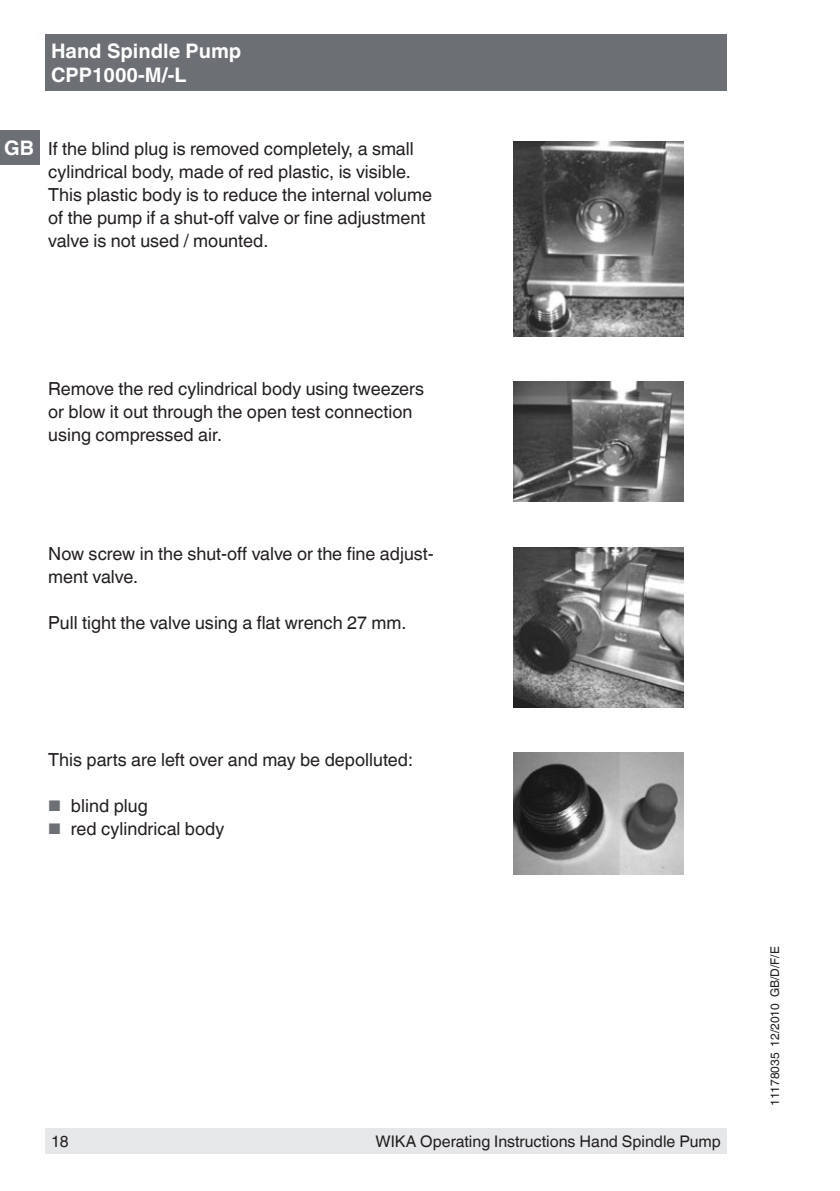
<style>
.page{position:relative;width:840px;height:1191px;background:#fff}
.page>*{position:absolute;margin:0;border:0;box-sizing:border-box;transform-origin:0 0}
.t1{font:700 20px/24px "Helvetica World";color:#fff}
.t2{font:18px/23px "Helvetica World";color:#231f20}
.t3{font:16px "Helvetica World";color:#231f20}
.t4{font:12px "Helvetica World";color:#231f20}
.s1{font-size:15.4px;color:#6c6f74}
</style>
<div class="page">
<div style="left:45px;top:34px;width:681px;height:57px;background:#6c6f74"></div>
<div style="left:45px;top:1128px;width:681px;height:26px;background:#e6e7e9"></div>
<img style="left:513px;top:142px;width:170px;height:194px">
<img style="left:513px;top:382px;width:170px;height:119px">
<img style="left:513px;top:547px;width:170px;height:160px">
<img style="left:513px;top:753px;width:170px;height:121px">
<div style="left:0;top:130px;width:40px;height:34px;background:#6c6f74"></div>
<p class="t1" style="left:51px;top:40px;width:192px">Hand Spindle Pump<br>CPP1000-M/-L</p>
<p class="t1" style="left:4px;top:137px;width:31px">GB</p>
<p class="t2" style="left:48px;top:139px;width:385px">If the blind plug is removed completely, a small cylindrical body, made of red plastic, is visible.<br>This plastic body is to reduce the internal volume of the pump if a shut-off valve or fine adjustment valve is not used / mounted.</p>
<p class="t2" style="left:48px;top:379px;width:377px">Remove the red cylindrical body using tweezers or blow it out through the open test connection using compressed air.</p>
<p class="t2" style="left:48px;top:542px;width:387px">Now screw in the shut-off valve or the fine adjust&shy;ment valve.</p>
<p class="t2" style="left:48px;top:611px;width:359px">Pull tight the valve using a flat wrench 27 mm.</p>
<p class="t2" style="left:48px;top:749px;width:366px">This parts are left over and may be depolluted:</p>
<p class="t2" style="left:48px;top:795px;width:101px"><span class="s1">■</span> blind plug</p>
<p class="t2" style="left:48px;top:818px;width:177px"><span class="s1">■</span> red cylindrical body</p>
<p class="t3" style="left:51px;top:1135px;width:19px">18</p>
<p class="t3" style="left:375px;top:1135px;width:346px">WIKA Operating Instructions Hand Spindle Pump</p>
<p class="t4" style="left:769px;top:1106px;width:161px;rotate:-90deg">11178035 12/2010 GB/D/F/E</p>
</div>
